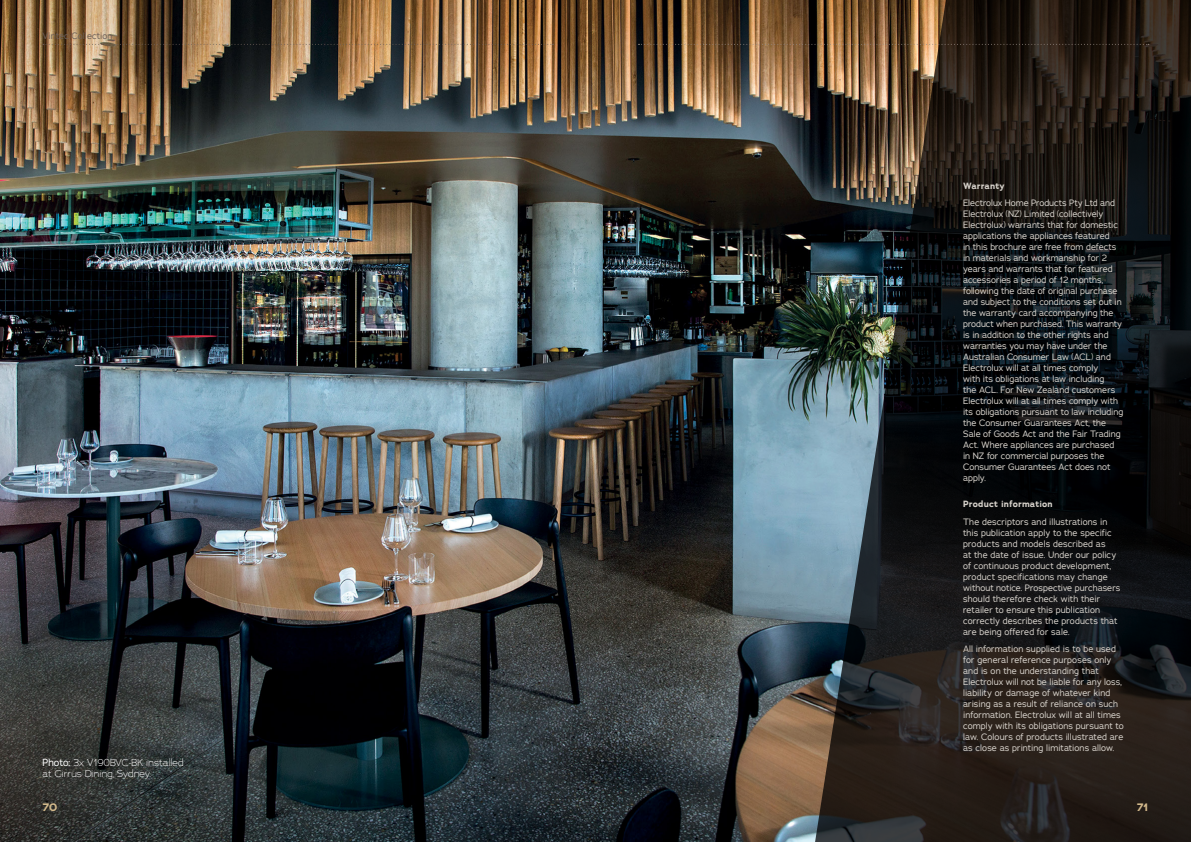
<style>
.page{position:relative;width:1191px;height:842px;background:#fff}
.page>*{position:absolute;margin:0;border:0;box-sizing:border-box;transform-origin:0 0}
.t1{font:700 11px "Adrianna";color:#d4ba8c}
.t2{font:300 10px/11px "Adrianna";color:#fff}
.t3{font:9px/11px "Adrianna";color:#d6d1ca}
.t4{font:700 9px "Adrianna";letter-spacing:.005em;color:#d6d1ca}
.t5{font:9px "Adrianna";letter-spacing:.005em;color:#6f625a}
.s1{font-weight:400}
</style>
<div class="page">
<img style="left:0;top:0;width:813px;height:842px">
<svg style="left:813px;top:0;width:378px;height:842px;background:#242321"></svg>
<svg style="left:43px;top:44px;width:510px;height:1px"></svg>
<svg style="left:638px;top:44px;width:511px;height:1px"></svg>
<p class="t5" style="left:43px;top:30px;width:72px">Vintec Collection</p>
<p class="t2" style="left:43px;top:756px;width:143px"><span class="s1">Photo:</span> 3x V190BVC-BK installed at Cirrus Dining, Sydney.</p>
<p class="t4" style="left:963px;top:180px;width:43px">Warranty</p>
<p class="t3" style="left:963px;top:197px;width:162px">Electrolux Home Products Pty Ltd and Electrolux (NZ) Limited (collectively Electrolux) warrants that for domestic applications the appliances featured<br>in this brochure are free from defects in materials and workmanship for 2 years and warrants that for featured accessories a period of 12 months, following the date of original purchase and subject to the conditions set out in the warranty card accompanying the product when purchased. This warranty is in addition to the other rights and warranties you may have under the Australian Consumer Law (ACL) and Electrolux will at all times comply<br>with its obligations at law including<br>the ACL. For New Zealand customers Electrolux will at all times comply with its obligations pursuant to law including the Consumer Guarantees Act, the Sale of Goods Act and the Fair Trading Act. Where appliances are purchased in NZ for commercial purposes the Consumer Guarantees Act does not apply.</p>
<p class="t4" style="left:963px;top:498px;width:91px">Product information</p>
<p class="t3" style="left:963px;top:516px;width:159px">The descriptors and illustrations in this publication apply to the specific products and models described as<br>at the date of issue. Under our policy of continuous product development, product specifications may change without notice. Prospective purchasers should therefore check with their retailer to ensure this publication correctly describes the products that are being offered for sale.</p>
<p class="t3" style="left:963px;top:643px;width:162px">All information supplied is to be used for general reference purposes only and is on the understanding that Electrolux will not be liable for any loss, liability or damage of whatever kind arising as a result of reliance on such information. Electrolux will at all times comply with its obligations pursuant to law. Colours of products illustrated are as close as printing limitations allow.</p>
<p class="t1" style="left:43px;top:800px;width:16px">70</p>
<p class="t1" style="left:1136px;top:800px;width:13px">71</p>
</div>
